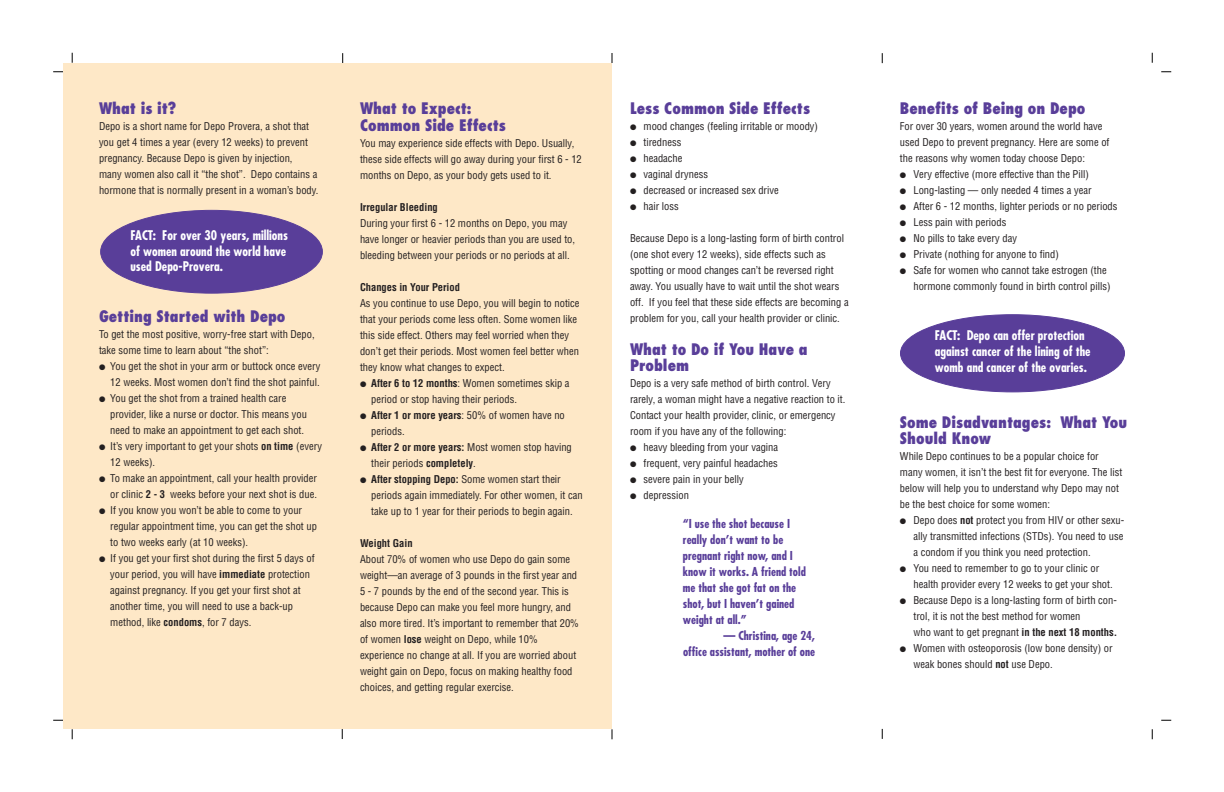
<style>
.page{position:relative;width:1224px;height:792px;background:#fff}
.page>*{position:absolute;margin:0;border:0;box-sizing:border-box;transform-origin:0 0}
.Headline{font:800 condensed 15.5px/16.5px "Futura";color:#593e99}
.Subhead_1{font:700 condensed 13px/15.6px "Futura";color:#fff}
.Body_text{font:700 condensed 12px/16px "Futura";color:#593e99}
.Body_text-2{font:condensed 10.5px/16px "Helvetica";color:#231f20}
.Body_text-3{font:700 condensed 10.5px "Helvetica";color:#231f20}
.s1{font-weight:700}
</style>
<div class="page">
<div style="left:63px;top:63px;width:549px;height:666px;background:#fee8c7"></div>
<div style="left:101px;top:210px;width:221px;height:83px;background:#593e99;border-radius:50%"></div>
<div style="left:900px;top:315px;width:224px;height:77px;background:#593e99;border-radius:50%"></div>
<p class="Headline" style="left:99px;top:100px;width:79px">What is it?</p>
<p class="Body_text-2" style="left:99px;top:118px;width:221px">Depo is a short name for Depo Provera, a shot that you get 4 times a year (every 12 weeks) to prevent pregnancy. Because Depo is given by injection,<br>many women also call it “the shot”. Depo contains a hormone that is normally present in a woman’s body.</p>
<p class="Subhead_1" style="left:130px;top:228px;width:159px">FACT: For over 30 years, millions</p>
<p class="Subhead_1" style="left:130px;top:243px;width:157px">of women around the world have used Depo-Provera.</p>
<p class="Headline" style="left:99px;top:308px;width:188px">Getting Started with Depo</p>
<p class="Body_text-2" style="left:99px;top:326px;width:217px">To get the most positive, worry-free start with Depo, take some time to learn about “the shot”:</p>
<p class="Body_text-2" style="left:99px;top:358px;width:223px;text-align:right">● You get the shot in your arm or buttock once every<br>12 weeks. Most women don’t find the shot painful.</p>
<p class="Body_text-2" style="left:99px;top:390px;width:189px">● You get the shot from a trained health care</p>
<p class="Body_text-2" style="left:110px;top:406px;width:198px">provider, like a nurse or doctor. This means you need to make an appointment to get each shot.</p>
<p class="Body_text-2" style="left:110px;top:438px;width:213px;text-indent:-11px">● It’s very important to get your shots <span class="s1">on time</span> (every<br>12 weeks).</p>
<p class="Body_text-2" style="left:99px;top:470px;width:220px;text-align:right">● To make an appointment, call your health provider or clinic <span class="s1">2 - 3</span> weeks before your next shot is due.</p>
<p class="Body_text-2" style="left:110px;top:502px;width:208px;text-indent:-11px">● If you know you won’t be able to come to your regular appointment time, you can get the shot up to two weeks early (at 10 weeks).</p>
<p class="Body_text-2" style="left:110px;top:550px;width:206px;text-indent:-11px">● If you get your first shot during the first 5 days of your period, you will have <span class="s1">immediate</span> protection against pregnancy. If you get your first shot at another time, you will need to use a back-up method, like <span class="s1">condoms</span>, for 7 days.</p>
<p class="Headline" style="left:360px;top:100px;width:113px">What to Expect:</p>
<p class="Headline" style="left:360px;top:117px;width:147px">Common Side Effects</p>
<p class="Body_text-2" style="left:360px;top:135px;width:223px">You may experience side effects with Depo. Usually, these side effects will go away during your first 6 - 12 months on Depo, as your body gets used to it.</p>
<p class="Body_text-3" style="left:360px;top:201px;width:79px">Irregular Bleeding</p>
<p class="Body_text-2" style="left:360px;top:215px;width:209px">During your first 6 - 12 months on Depo, you may</p>
<p class="Body_text-2" style="left:360px;top:231px;width:217px">have longer or heavier periods than you are used to, bleeding between your periods or no periods at all.</p>
<p class="Body_text-3" style="left:360px;top:281px;width:102px">Changes in Your Period</p>
<p class="Body_text-2" style="left:360px;top:295px;width:221px">As you continue to use Depo, you will begin to notice that your periods come less often. Some women like this side effect. Others may feel worried when they</p>
<p class="Body_text-2" style="left:360px;top:343px;width:220px">don’t get their periods. Most women feel better when they know what changes to expect.</p>
<p class="Body_text-2" style="left:371px;top:375px;width:200px;text-indent:-11px">● <span class="s1">After 6 to 12 months</span>: Women sometimes skip a period or stop having their periods.</p>
<p class="Body_text-2" style="left:371px;top:407px;width:195px;text-indent:-11px">● <span class="s1">After 1 or more years</span>: 50% of women have no periods.</p>
<p class="Body_text-2" style="left:360px;top:439px;width:213px">● <span class="s1">After 2 or more years:</span> Most women stop having</p>
<p class="Body_text-2" style="left:371px;top:455px;width:106px">their periods <span class="s1">completely</span>.</p>
<p class="Body_text-2" style="left:371px;top:471px;width:213px;text-indent:-11px">● <span class="s1">After stopping Depo:</span> Some women start their periods again immediately. For other women, it can take up to 1 year for their periods to begin again.</p>
<p class="Body_text-3" style="left:360px;top:537px;width:54px">Weight Gain</p>
<p class="Body_text-2" style="left:360px;top:551px;width:219px">About 70% of women who use Depo do gain some weight—an average of 3 pounds in the first year and</p>
<p class="Body_text-2" style="left:360px;top:583px;width:212px">5 - 7 pounds by the end of the second year. This is because Depo can make you feel more hungry, and</p>
<p class="Body_text-2" style="left:360px;top:615px;width:220px">also more tired. It’s important to remember that 20%</p>
<p class="Body_text-2" style="left:360px;top:631px;width:179px">of women <span class="s1">lose</span> weight on Depo, while 10%</p>
<p class="Body_text-2" style="left:360px;top:647px;width:218px">experience no change at all. If you are worried about weight gain on Depo, focus on making healthy food choices, and getting regular exercise.</p>
<p class="Headline" style="left:630px;top:100px;width:182px">Less Common Side Effects</p>
<p class="Body_text-2" style="left:630px;top:118px;width:190px">● mood changes (feeling irritable or moody)</p>
<p class="Body_text-2" style="left:630px;top:134px;width:53px">● tiredness</p>
<p class="Body_text-2" style="left:630px;top:150px;width:54px">● headache</p>
<p class="Body_text-2" style="left:630px;top:166px;width:80px">● vaginal dryness</p>
<p class="Body_text-2" style="left:630px;top:182px;width:150px">● decreased or increased sex drive</p>
<p class="Body_text-2" style="left:630px;top:198px;width:50px">● hair loss</p>
<p class="Body_text-2" style="left:630px;top:230px;width:216px">Because Depo is a long-lasting form of birth control (one shot every 12 weeks), side effects such as</p>
<p class="Body_text-2" style="left:630px;top:262px;width:205px">spotting or mood changes can’t be reversed right</p>
<p class="Body_text-2" style="left:630px;top:278px;width:211px">away. You usually have to wait until the shot wears</p>
<p class="Body_text-2" style="left:630px;top:294px;width:220px">off. If you feel that these side effects are becoming a problem for you, call your health provider or clinic.</p>
<p class="Headline" style="left:630px;top:341px;width:179px">What to Do if You Have a<br>Problem</p>
<p class="Body_text-2" style="left:630px;top:375px;width:202px">Depo is a very safe method of birth control. Very</p>
<p class="Body_text-2" style="left:630px;top:391px;width:217px">rarely, a woman might have a negative reaction to it.<br>Contact your health provider, clinic, or emergency</p>
<p class="Body_text-2" style="left:630px;top:423px;width:158px">room if you have any of the following:</p>
<p class="Body_text-2" style="left:630px;top:439px;width:150px">● heavy bleeding from your vagina</p>
<p class="Body_text-2" style="left:630px;top:455px;width:149px">● frequent, very painful headaches</p>
<p class="Body_text-2" style="left:630px;top:471px;width:115px">● severe pain in your belly</p>
<p class="Body_text-2" style="left:630px;top:487px;width:60px">● depression</p>
<p class="Body_text" style="left:683px;top:516px;width:125px">“I use the shot because I really don’t want to be pregnant right now, and I know it works. A friend told me that she got fat on the shot, but I haven’t gained weight at all.”</p>
<p class="Body_text" style="left:723px;top:628px;width:93px">— Christina, age 24,</p>
<p class="Body_text" style="left:683px;top:644px;width:134px">office assistant, mother of one</p>
<p class="Headline" style="left:900px;top:100px;width:187px">Benefits of Being on Depo</p>
<p class="Body_text-2" style="left:900px;top:119px;width:204px">For over 30 years, women around the world have</p>
<p class="Body_text-2" style="left:900px;top:135px;width:211px">used Depo to prevent pregnancy. Here are some of</p>
<p class="Body_text-2" style="left:900px;top:151px;width:187px">the reasons why women today choose Depo:</p>
<p class="Body_text-2" style="left:900px;top:167px;width:191px">● Very effective (more effective than the Pill)</p>
<p class="Body_text-2" style="left:900px;top:183px;width:193px">● Long-lasting — only needed 4 times a year</p>
<p class="Body_text-2" style="left:900px;top:199px;width:219px">● After 6 - 12 months, lighter periods or no periods</p>
<p class="Body_text-2" style="left:900px;top:215px;width:108px">● Less pain with periods</p>
<p class="Body_text-2" style="left:900px;top:231px;width:119px">● No pills to take every day</p>
<p class="Body_text-2" style="left:900px;top:247px;width:161px">● Private (nothing for anyone to find)</p>
<p class="Body_text-2" style="left:913px;top:263px;width:199px;text-indent:-14px">● Safe for women who cannot take estrogen (the hormone commonly found in birth control pills)</p>
<p class="Subhead_1" style="left:935px;top:328px;width:151px">FACT: Depo can offer protection</p>
<p class="Subhead_1" style="left:935px;top:343px;width:157px">against cancer of the lining of the</p>
<p class="Subhead_1" style="left:935px;top:359px;width:154px">womb and cancer of the ovaries.</p>
<p class="Headline" style="left:900px;top:413px;width:229px">Some Disadvantages: What You<br>Should Know</p>
<p class="Body_text-2" style="left:900px;top:448px;width:200px">While Depo continues to be a popular choice for</p>
<p class="Body_text-2" style="left:900px;top:464px;width:224px">many women, it isn’t the best fit for everyone. The list below will help you to understand why Depo may not be the best choice for some women:</p>
<p class="Body_text-2" style="left:913px;top:512px;width:212px;text-align:justify;text-indent:-14px">● Depo does <span class="s1">not</span> protect you from HIV or other sexu&shy;ally transmitted infections (STDs). You need to use a condom if you think you need protection.</p>
<p class="Body_text-2" style="left:900px;top:560px;width:201px">● You need to remember to go to your clinic or</p>
<p class="Body_text-2" style="left:913px;top:576px;width:201px">health provider every 12 weeks to get your shot.</p>
<p class="Body_text-2" style="left:913px;top:592px;width:205px;text-indent:-14px">● Because Depo is a long-lasting form of birth con&shy;trol, it is not the best method for women</p>
<p class="Body_text-2" style="left:913px;top:624px;width:205px">who want to get pregnant <span class="s1">in the next 18 months.</span></p>
<p class="Body_text-2" style="left:913px;top:640px;width:201px;text-indent:-14px">● Women with osteoporosis (low bone density) or weak bones should <span class="s1">not</span> use Depo.</p>
</div>
